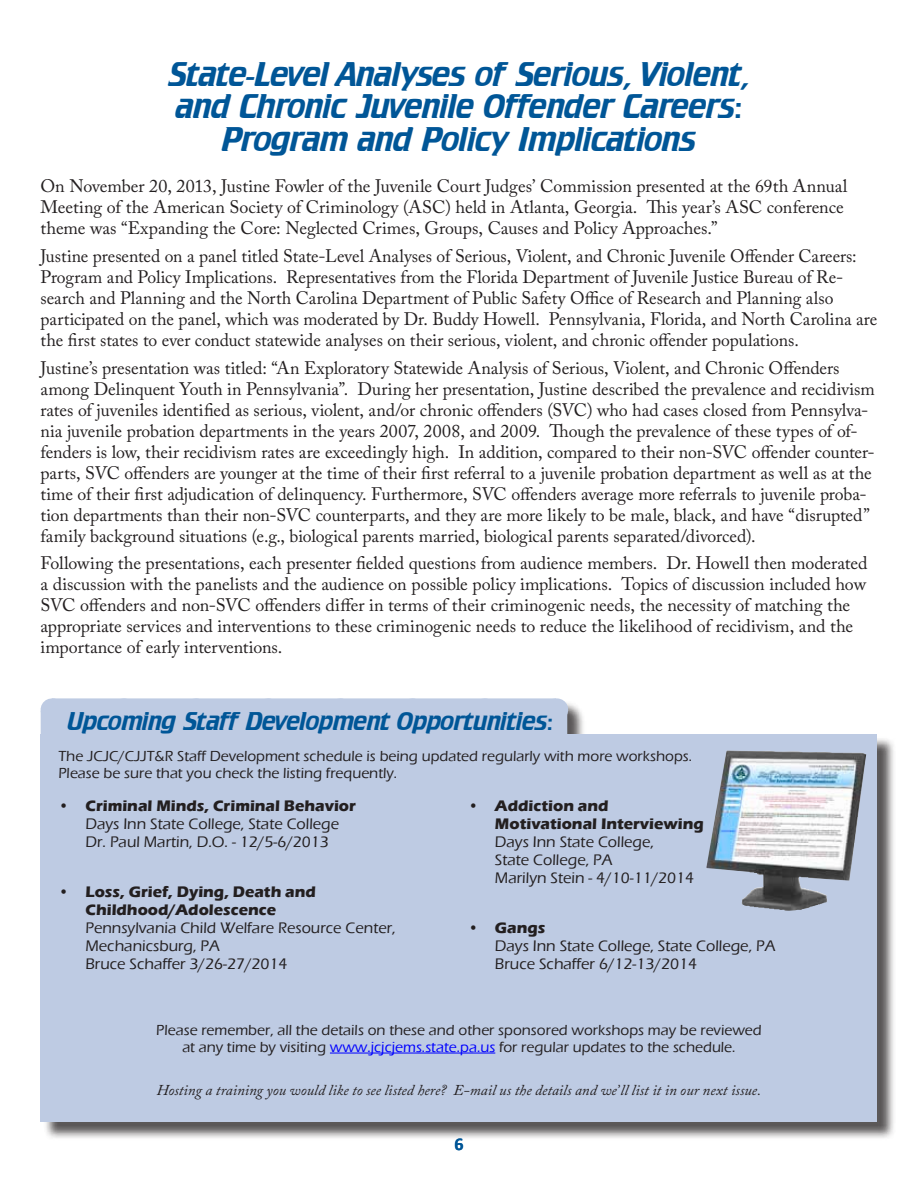
<style>
.page{position:relative;width:918px;height:1188px;background:#fff}
.page>*{position:absolute;margin:0;border:0;box-sizing:border-box;transform-origin:0 0}
.t1{font:30px/32.4px "Crillee";letter-spacing:-.015em;color:#005697;text-align:center}
.t2{font:22.5px "Crillee";letter-spacing:-.015em;color:#005697}
.t3{font:18px/21px "Adobe Caslon Pro";letter-spacing:-.005em;color:#231f20}
.t4{font:700 18px "Calibri";color:#005697}
.t5{font:500 15.75px/18.1px "Eras ITC";color:#231f20}
.t6{font:700 15.75px/18.1px "Eras ITC";color:#231f20}
.t7{font:500 15px/17.2px "Eras ITC";color:#231f20}
.t8{font:italic 15px "Adobe Caslon Pro";color:#231f20}
.s1{color:#00f}
</style>
<div class="page">
<div style="left:43px;top:701px;width:853px;height:439px;background:#231f20;opacity:.75"></div>
<div style="left:40px;top:734px;width:838px;height:388px;background:#becbe3"></div>
<div style="left:52px;top:698px;width:504px;height:23px;background:#becbe3"></div>
<svg style="left:124px;top:698px;width:396px;height:1px"></svg>
<svg style="left:556px;top:698px;width:1px;height:13px"></svg>
<div style="left:41px;top:711px;width:526px;height:24px;background:#becbe3"></div>
<img style="left:706px;top:750px;width:160px;height:161px">
<hr style="left:330px;top:1053px;width:165px;height:1px;background:#00f">
<h1 class="t1" style="left:168px;top:57px;width:583px">State-Level Analyses of Serious, Violent, and Chronic Juvenile Offender Careers:<br>Program and Policy Implications</h1>
<p class="t3" style="left:40px;top:175px;width:809px">On November 20, 2013, Justine Fowler of the Juvenile Court Judges’ Commission presented at the 69th Annual<br>Meeting of the American Society of Criminology (ASC) held in Atlanta, Georgia. This year’s ASC conference theme was “Expanding the Core: Neglected Crimes, Groups, Causes and Policy Approaches.”</p>
<p class="t3" style="left:40px;top:245px;width:838px">Justine presented on a panel titled State-Level Analyses of Serious, Violent, and Chronic Juvenile Offender Careers:<br>Program and Policy Implications. Representatives from the Florida Department of Juvenile Justice Bureau of Re&shy;search and Planning and the North Carolina Department of Public Safety Office of Research and Planning also participated on the panel, which was moderated by Dr. Buddy Howell. Pennsylvania, Florida, and North Carolina are the first states to ever conduct statewide analyses on their serious, violent, and chronic offender populations.</p>
<p class="t3" style="left:40px;top:357px;width:836px">Justine’s presentation was titled: “An Exploratory Statewide Analysis of Serious, Violent, and Chronic Offenders among Delinquent Youth in Pennsylvania”. During her presentation, Justine described the prevalence and recidivism rates of juveniles identified as serious, violent, and/or chronic offenders (SVC) who had cases closed from Pennsylva&shy;nia juvenile probation departments in the years 2007, 2008, and 2009. Though the prevalence of these types of of&shy;fenders is low, their recidivism rates are exceedingly high. In addition, compared to their non-SVC offender counter&shy;parts, SVC offenders are younger at the time of their first referral to a juvenile probation department as well as at the time of their first adjudication of delinquency. Furthermore, SVC offenders average more referrals to juvenile proba&shy;tion departments than their non-SVC counterparts, and they are more likely to be male, black, and have “disrupted” family background situations (e.g., biological parents married, biological parents separated/divorced).</p>
<p class="t3" style="left:40px;top:553px;width:828px">Following the presentations, each presenter fielded questions from audience members. Dr. Howell then moderated a discussion with the panelists and the audience on possible policy implications. Topics of discussion included how SVC offenders and non-SVC offenders differ in terms of their criminogenic needs, the necessity of matching the appropriate services and interventions to these criminogenic needs to reduce the likelihood of recidivism, and the importance of early interventions.</p>
<p class="t2" style="left:68px;top:706px;width:487px">Upcoming Staff Development Opportunities:</p>
<p class="t7" style="left:58px;top:747px;width:635px">The JCJC/CJJT&amp;R Staff Development schedule is being updated regularly with more workshops.<br>Please be sure that you check the listing frequently.</p>
<p class="t6" style="left:58px;top:797px;width:299px">• Criminal Minds, Criminal Behavior</p>
<p class="t5" style="left:85px;top:815px;width:255px">Days Inn State College, State College<br>Dr. Paul Martin, D.O. - 12/5-6/2013</p>
<p class="t6" style="left:85px;top:883px;width:232px;text-indent:-27px">• Loss, Grief, Dying, Death and<br>Childhood/Adolescence</p>
<p class="t5" style="left:85px;top:919px;width:312px">Pennsylvania Child Welfare Resource Center,<br>Mechanicsburg, PA<br>Bruce Schaffer 3/26-27/2014</p>
<p class="t6" style="left:495px;top:797px;width:210px;text-indent:-27px">• Addiction and<br>Motivational Interviewing</p>
<p class="t5" style="left:495px;top:833px;width:201px">Days Inn State College,<br>State College, PA<br>Marilyn Stein - 4/10-11/2014</p>
<p class="t6" style="left:468px;top:919px;width:79px">• Gangs</p>
<p class="t5" style="left:495px;top:937px;width:282px">Days Inn State College, State College, PA<br>Bruce Schaffer 6/12-13/2014</p>
<p class="t7" style="left:156px;top:1021px;width:607px;text-align:center">Please remember, all the details on these and other sponsored workshops may be reviewed at any time by visiting <span class="s1">www.jcjcjems.state.pa.us</span> for regular updates to the schedule.</p>
<p class="t8" style="left:157px;top:1081px;width:606px">Hosting a training you would like to see listed here? E-mail us the details and we’ll list it in our next issue.</p>
<p class="t4" style="left:454px;top:1132px;width:11px">6</p>
</div>
